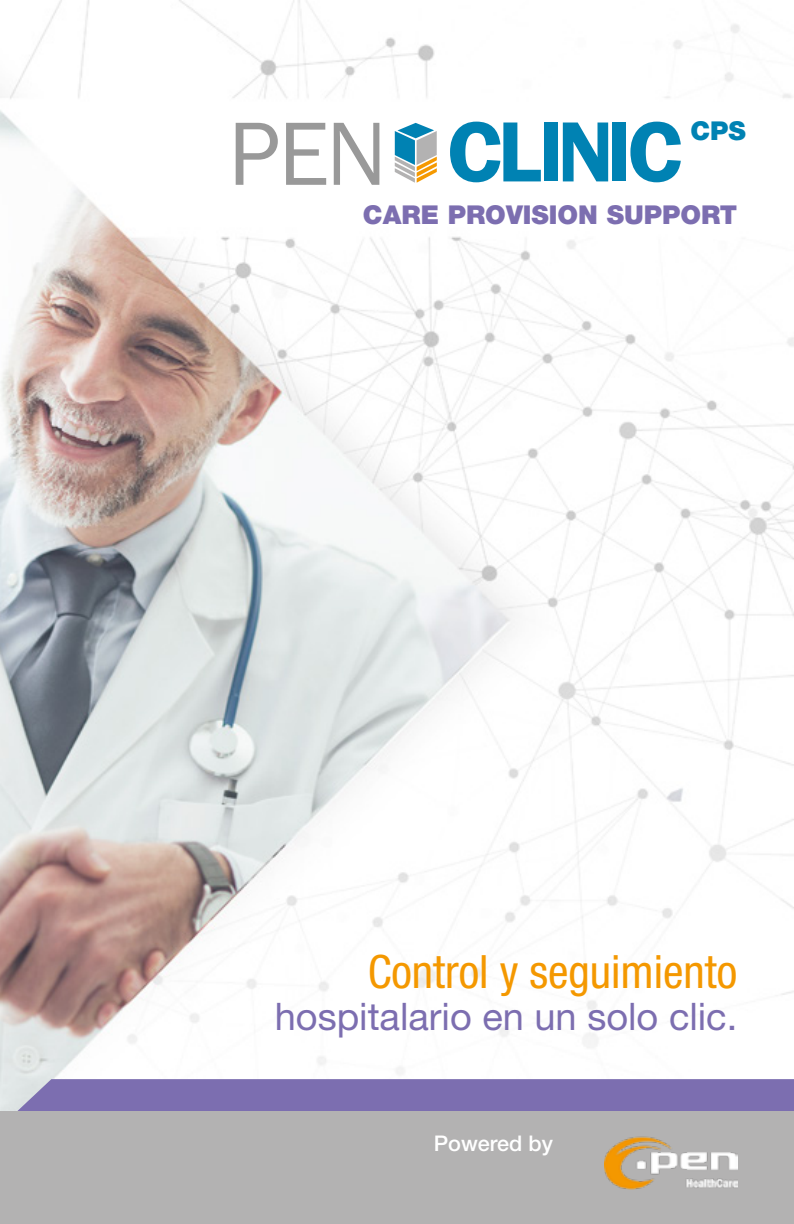
<style>
.page{position:relative;width:794px;height:1224px;background:#fff}
.page>*{position:absolute;margin:0;border:0;box-sizing:border-box;transform-origin:0 0}
.t1{font:condensed 46px "Helvetica Neue LT Std";color:#f49800}
.t2{font:38px "Helvetica Neue LT Std";color:#7c6eb0}
.t3{font:900 26px "Helvetica Neue LT Std";color:#7c6eb0}
.t4{font:900 26px "Helvetica Neue LT Std";color:#0082b3}
.t5{font:500 21.6px "Helvetica Neue LT Std";color:#fff}
</style>
<div class="page">
<img style="left:0;top:0;width:794px;height:1111px">
<div style="left:15px;top:1079px;width:779px;height:32px;background:#7c6eb0"></div>
<div style="left:0;top:1111px;width:794px;height:113px;background:#b3b2b2"></div>
<img style="left:605px;top:1136px;width:132px;height:54px">
<svg style="left:236px;top:123px;width:42px;height:62px"></svg>
<svg style="left:286px;top:123px;width:40px;height:62px"></svg>
<svg style="left:334px;top:123px;width:45px;height:62px"></svg>
<svg style="left:450px;top:122px;width:91px;height:60px"></svg>
<div style="left:544px;top:123px;width:13px;height:58px;background:#0082b3"></div>
<svg style="left:563px;top:123px;width:45px;height:58px"></svg>
<div style="left:612px;top:123px;width:14px;height:58px;background:#0082b3"></div>
<svg style="left:630px;top:122px;width:51px;height:60px"></svg>
<svg style="left:395px;top:123px;width:42px;height:60px"></svg>
<p class="t4" style="left:690px;top:115px;width:57px">CPS</p>
<p class="t3" style="left:363px;top:199px;width:376px">CARE PROVISION SUPPORT</p>
<p class="t1" style="left:368px;top:945px;width:371px">Control y seguimiento</p>
<p class="t2" style="left:275px;top:994px;width:464px">hospitalario en un solo clic.</p>
<p class="t5" style="left:434px;top:1130px;width:120px">Powered by</p>
</div>
